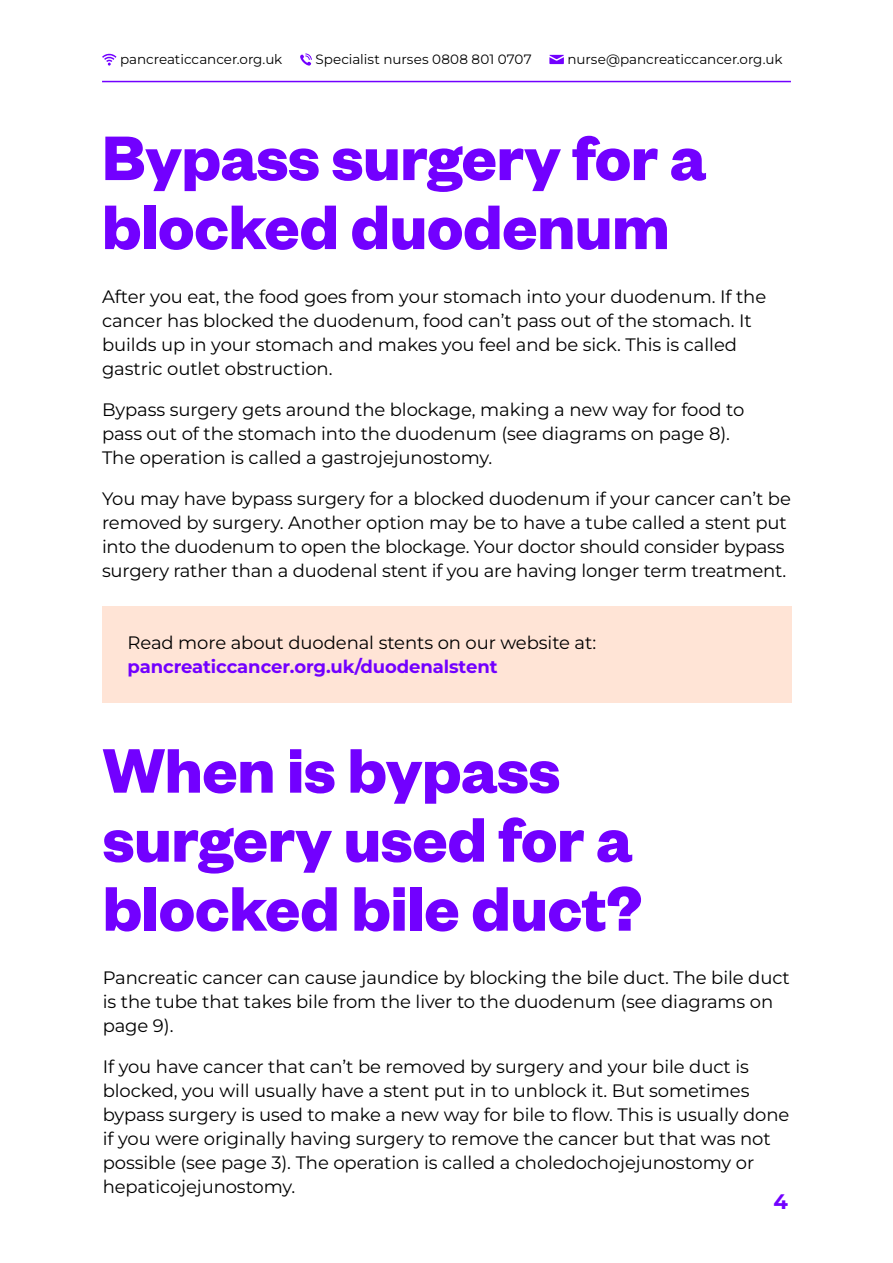
<style>
.page{position:relative;width:893px;height:1263px;background:#fff}
.page>*{position:absolute;margin:0;border:0;box-sizing:border-box;transform-origin:0 0}
.t1{font:700 69px/69px "Founders Grotesk";letter-spacing:-.005em;color:#7200ff}
.t2{font:700 21px "Montserrat";color:#7200ff}
.t3{font:18px/24px "Montserrat";letter-spacing:-.005em;color:#000}
.t4{font:700 18px "Montserrat";letter-spacing:-.005em;color:#7200ff}
.t5{font:13.5px "Montserrat";color:#000}
</style>
<div class="page">
<svg style="left:102px;top:53px;width:15px;height:13px"></svg>
<svg style="left:300px;top:53px;width:12px;height:13px"></svg>
<svg style="left:549px;top:55px;width:15px;height:9px"></svg>
<hr style="left:102px;top:81px;width:689px;height:1px;background:#7200ff">
<div style="left:102px;top:606px;width:690px;height:96px;background:#ffe4d6"></div>
<p class="t5" style="left:120px;top:50px;width:164px">pancreaticcancer.org.uk</p>
<p class="t5" style="left:315px;top:50px;width:218px">Specialist nurses 0808 801 0707</p>
<p class="t5" style="left:567px;top:50px;width:217px">nurse@pancreaticcancer.org.uk</p>
<h1 class="t1" style="left:102px;top:120px;width:606px">Bypass surgery for a blocked duodenum</h1>
<p class="t3" style="left:102px;top:284px;width:666px">After you eat, the food goes from your stomach into your duodenum. If the cancer has blocked the duodenum, food can’t pass out of the stomach. It builds up in your stomach and makes you feel and be sick. This is called gastric outlet obstruction.</p>
<p class="t3" style="left:102px;top:397px;width:644px">Bypass surgery gets around the blockage, making a new way for food to pass out of the stomach into the duodenum (see diagrams on page 8).<br>The operation is called a gastrojejunostomy.</p>
<p class="t3" style="left:102px;top:486px;width:690px">You may have bypass surgery for a blocked duodenum if your cancer can’t be removed by surgery. Another option may be to have a tube called a stent put into the duodenum to open the blockage. Your doctor should consider bypass surgery rather than a duodenal stent if you are having longer term treatment.</p>
<p class="t3" style="left:128px;top:629px;width:470px">Read more about duodenal stents on our website at:</p>
<p class="t4" style="left:128px;top:653px;width:371px">pancreaticcancer.org.uk/duodenalstent</p>
<h1 class="t1" style="left:103px;top:733px;width:541px">When is bypass surgery used for a blocked bile duct?</h1>
<p class="t3" style="left:103px;top:965px;width:689px">Pancreatic cancer can cause jaundice by blocking the bile duct. The bile duct is the tube that takes bile from the liver to the duodenum (see diagrams on page 9).</p>
<p class="t3" style="left:103px;top:1054px;width:688px">If you have cancer that can’t be removed by surgery and your bile duct is blocked, you will usually have a stent put in to unblock it. But sometimes bypass surgery is used to make a new way for bile to flow. This is usually done if you were originally having surgery to remove the cancer but that was not possible (see page 3). The operation is called a choledochojejunostomy or hepaticojejunostomy.</p>
<p class="t2" style="left:774px;top:1186px;width:16px">4</p>
</div>
